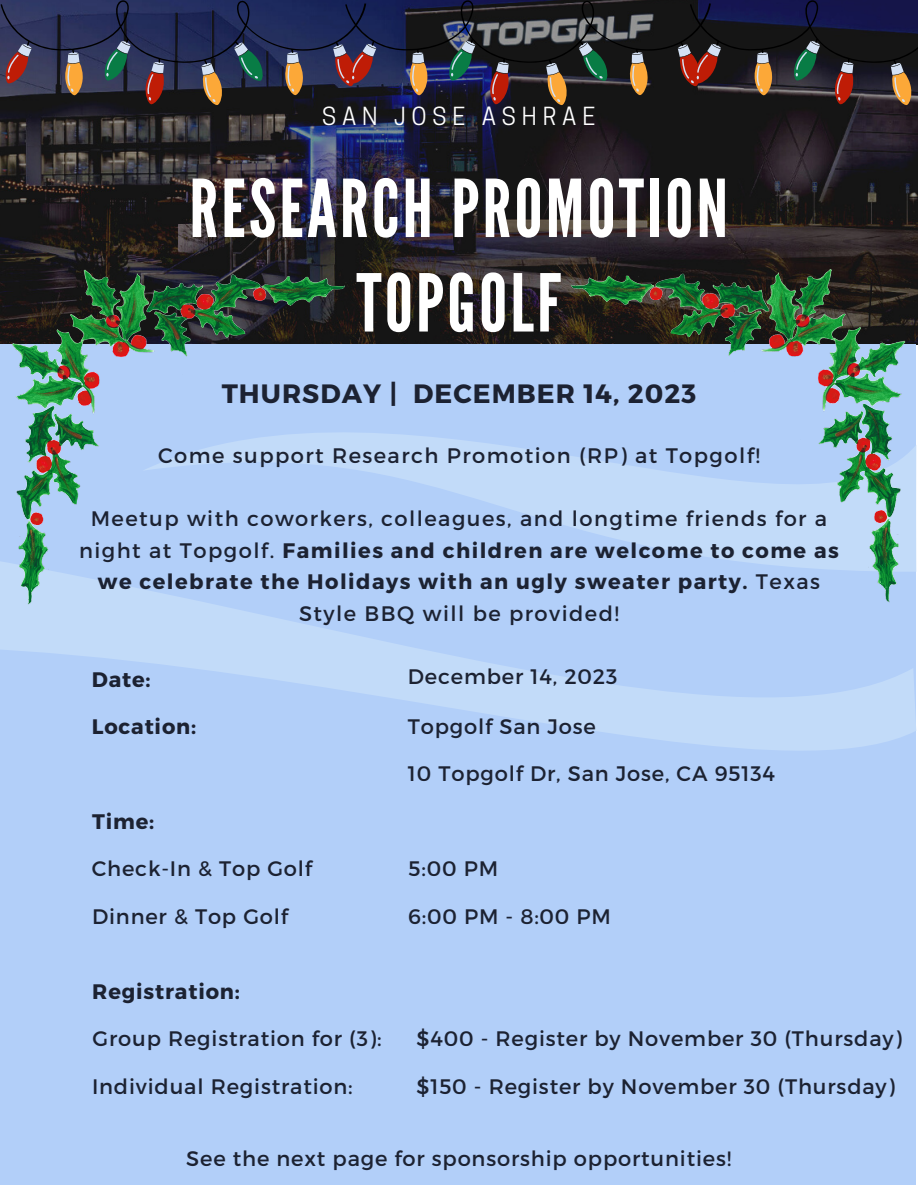
<style>
.page{position:relative;width:918px;height:1188px;background:#fff}
.page>*{position:absolute;margin:0;border:0;box-sizing:border-box;transform-origin:0 0}
.t1{font:79.5px "League Gothic";letter-spacing:.04em;color:#fff}
.t2{font:700 26.55px "Montserrat";letter-spacing:.04em;color:#1c2232}
.t3{font:23.4px "Cooper Hewitt";letter-spacing:.25em;color:#fff}
.t4{font:21px "Montserrat";letter-spacing:.04em;color:#1c2232}
.t5{font:21px/31.5px "Montserrat";letter-spacing:.07em;color:#1c2232;text-align:center}
.t6{font:700 21px "Montserrat";letter-spacing:.04em;color:#1c2232}
.s1{font-weight:700}
</style>
<div class="page">
<img style="left:0;top:0;width:918px;height:344px">
<svg style="left:1px;top:0;width:917px;height:106px;background:#32303f"></svg>
<div style="left:0;top:344px;width:916px;height:840px;background:#b2cff9"></div>
<svg style="left:0;top:433px;width:916px;height:318px"></svg>
<img style="left:550px;top:257px;width:367px;height:353px">
<img style="left:0;top:258px;width:353px;height:366px">
<p class="t3" style="left:322px;top:108px;width:275px">SAN JOSE ASHRAE</p>
<p class="t1" style="left:189px;top:163px;width:540px">RESEARCH PROMOTION</p>
<p class="t1" style="left:356px;top:257px;width:206px">TOPGOLF</p>
<p class="t2" style="left:222px;top:377px;width:476px">THURSDAY | DECEMBER 14, 2023</p>
<p class="t5" style="left:158px;top:439px;width:603px">Come support Research Promotion (RP) at Topgolf!</p>
<p class="t5" style="left:79px;top:502px;width:761px">Meetup with coworkers, colleagues, and longtime friends for a night at Topgolf. <span class="s1">Families and children are welcome to come as we celebrate the Holidays with an ugly sweater party.</span> Texas Style BBQ will be provided!</p>
<p class="t6" style="left:92px;top:665px;width:60px">Date:</p>
<p class="t6" style="left:92px;top:713px;width:106px">Location:</p>
<p class="t6" style="left:92px;top:808px;width:64px">Time:</p>
<p class="t4" style="left:92px;top:855px;width:222px">Check-In &amp; Top Golf</p>
<p class="t4" style="left:92px;top:903px;width:198px">Dinner &amp; Top Golf</p>
<p class="t6" style="left:92px;top:977px;width:149px">Registration:</p>
<p class="t4" style="left:93px;top:1025px;width:290px">Group Registration for (3):</p>
<p class="t4" style="left:92px;top:1073px;width:262px">Individual Registration:</p>
<p class="t4" style="left:408px;top:663px;width:211px">December 14, 2023</p>
<p class="t4" style="left:408px;top:713px;width:189px">Topgolf San Jose</p>
<p class="t4" style="left:408px;top:760px;width:369px">10 Topgolf Dr, San Jose, CA 95134</p>
<p class="t4" style="left:409px;top:855px;width:91px">5:00 PM</p>
<p class="t4" style="left:408px;top:903px;width:204px">6:00 PM - 8:00 PM</p>
<p class="t4" style="left:417px;top:1025px;width:487px">$400 - Register by November 30 (Thursday)</p>
<p class="t4" style="left:417px;top:1073px;width:480px">$150 - Register by November 30 (Thursday)</p>
<p class="t4" style="left:186px;top:1145px;width:546px">See the next page for sponsorship opportunities!</p>
</div>
